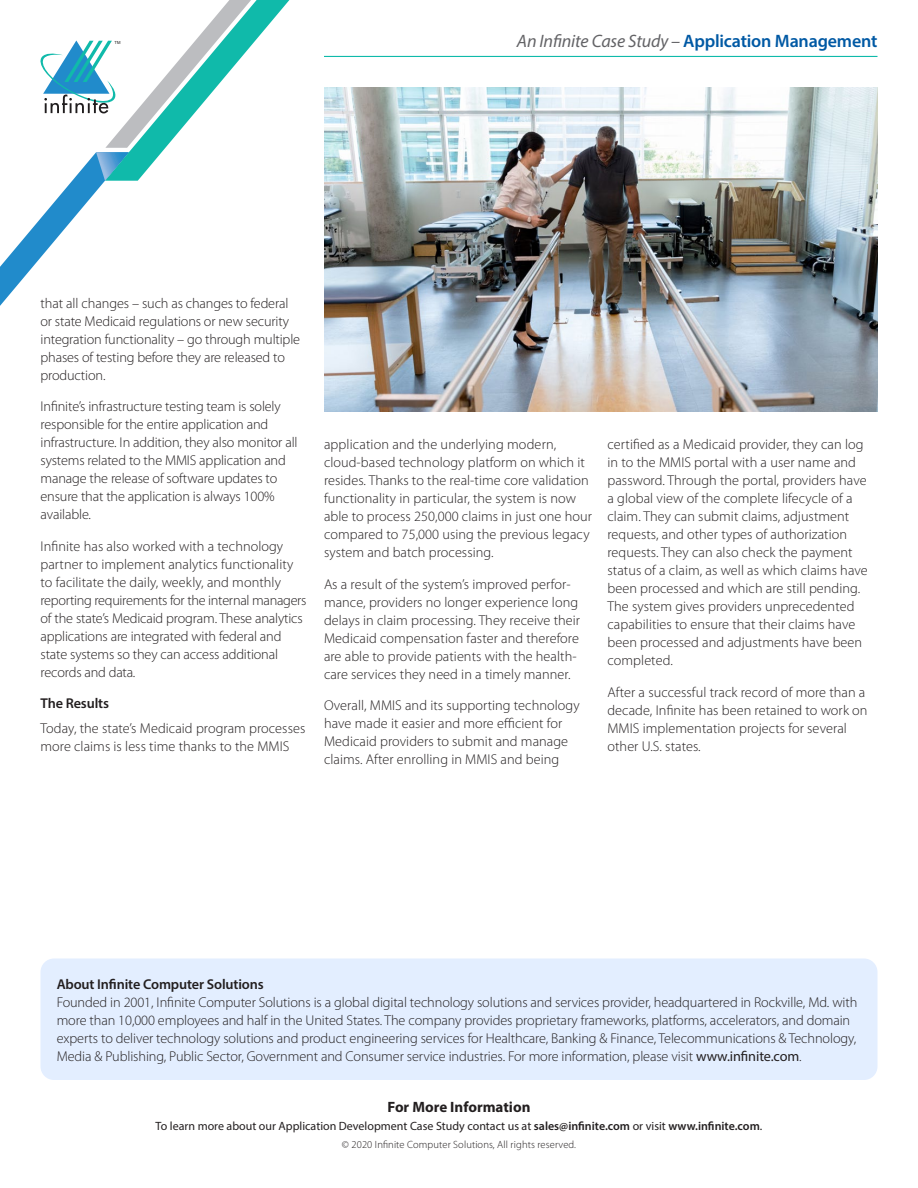
<style>
.page{position:relative;width:918px;height:1188px;background:#fff}
.page>*{position:absolute;margin:0;border:0;box-sizing:border-box;transform-origin:0 0}
.t1{font:600 18px "Myriad Pro";letter-spacing:-.01em;color:#0059a4}
.t2{font:700 15px "Myriad Pro";color:#231f20}
.t3{font:300 14.25px/18px "Myriad Pro";letter-spacing:.005em;color:#231f20}
.t4{font:600 14.25px "Myriad Pro";letter-spacing:-.01em;color:#231f20}
.t5{font:12px "Myriad Pro";color:#231f20}
.t6{font:300 10.5px "Myriad Pro";letter-spacing:.01em;color:#231f20}
.t7{font:4.2px "Arial";color:#201d1e}
.s1{font-weight:400;font-style:italic;color:#636366}
.s2{font-weight:400}
.s3{font-weight:600}
</style>
<div class="page">
<img style="left:324px;top:88px;width:554px;height:324px">
<div style="left:40px;top:958px;width:838px;height:122px;background:#e3eeff;border-radius:14px"></div>
<svg style="left:0;top:0;width:289px;height:306px"></svg>
<hr style="left:324px;top:56px;width:554px;height:1px;background:#10baaa">
<p class="t7" style="left:115px;top:40px;width:8px">TM</p>
<p class="t1" style="left:517px;top:30px;width:362px"><span class="s1">An Infinite Case Study –</span> Application Management</p>
<p class="t3" style="left:40px;top:294px;width:261px">that all changes – such as changes to federal or state Medicaid regulations or new security integration functionality – go through multiple phases of testing before they are released to production.</p>
<p class="t3" style="left:40px;top:397px;width:259px">Infinite’s infrastructure testing team is solely responsible for the entire application and infrastructure. In addition, they also monitor all systems related to the MMIS application and manage the release of software updates to ensure that the application is always 100% available.</p>
<p class="t3" style="left:40px;top:537px;width:268px">Infinite has also worked with a technology partner to implement analytics functionality to facilitate the daily, weekly, and monthly reporting requirements for the internal managers of the state’s Medicaid program. These analytics applications are integrated with federal and state systems so they can access additional records and data.</p>
<p class="t4" style="left:40px;top:694px;width:70px">The Results</p>
<p class="t3" style="left:40px;top:719px;width:266px">Today, the state’s Medicaid program processes more claims is less time thanks to the MMIS</p>
<p class="t3" style="left:324px;top:436px;width:269px">application and the underlying modern, cloud-based technology platform on which it resides. Thanks to the real-time core validation functionality in particular, the system is now able to process 250,000 claims in just one hour compared to 75,000 using the previous legacy system and batch processing.</p>
<p class="t3" style="left:324px;top:575px;width:258px">As a result of the system’s improved perfor&shy;mance, providers no longer experience long delays in claim processing. They receive their Medicaid compensation faster and therefore are able to provide patients with the health&shy;care services they need in a timely manner.</p>
<p class="t3" style="left:324px;top:697px;width:257px">Overall, MMIS and its supporting technology have made it easier and more efficient for Medicaid providers to submit and manage claims. After enrolling in MMIS and being</p>
<p class="t3" style="left:608px;top:436px;width:262px">certified as a Medicaid provider, they can log in to the MMIS portal with a user name and password. Through the portal, providers have a global view of the complete lifecycle of a claim. They can submit claims, adjustment requests, and other types of authorization requests. They can also check the payment status of a claim, as well as which claims have been processed and which are still pending.<br>The system gives providers unprecedented capabilities to ensure that their claims have been processed and adjustments have been completed.</p>
<p class="t3" style="left:608px;top:683px;width:262px">After a successful track record of more than a decade, Infinite has been retained to work on MMIS implementation projects for several other U.S. states.</p>
<p class="t4" style="left:57px;top:975px;width:209px">About Infinite Computer Solutions</p>
<p class="t3" style="left:57px;top:993px;width:802px">Founded in 2001, Infinite Computer Solutions is a global digital technology solutions and services provider, headquartered in Rockville, Md. with more than 10,000 employees and half in the United States. The company provides proprietary frameworks, platforms, accelerators, and domain experts to deliver technology solutions and product engineering services for Healthcare, Banking &amp; Finance, Telecommunications &amp; Technology, Media &amp; Publishing, Public Sector, Government and Consumer service industries. For more information, please visit <span class="s2">www.infinite.com</span>.</p>
<p class="t2" style="left:387px;top:1097px;width:145px">For More Information</p>
<p class="t5" style="left:156px;top:1118px;width:608px">To learn more about our Application Development Case Study contact us at <span class="s3">sales@infinite.com</span> or visit <span class="s3">www.infinite.com</span>.</p>
<p class="t6" style="left:342px;top:1138px;width:236px">© 2020 Infinite Computer Solutions, All rights reserved.</p>
</div>
